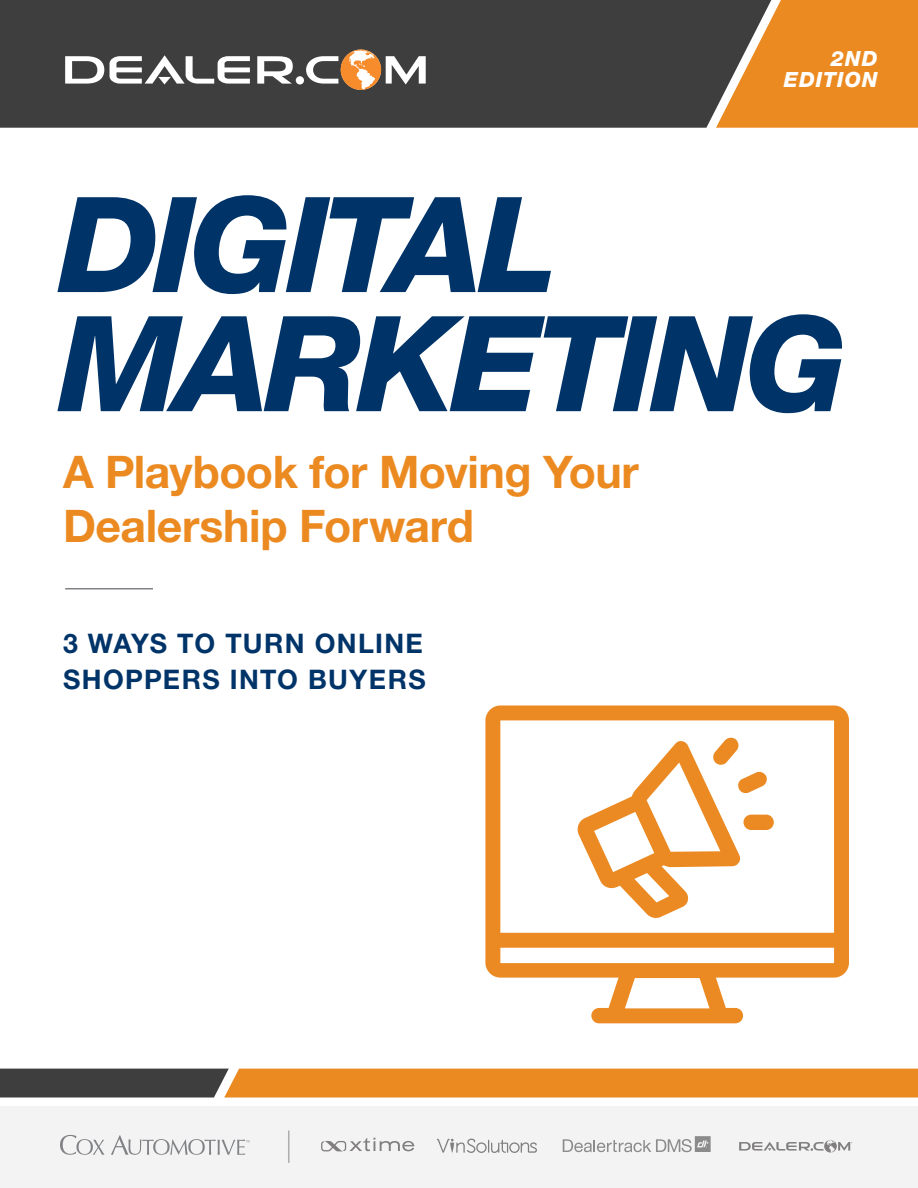
<style>
.page{position:relative;width:918px;height:1188px;background:#fff}
.page>*{position:absolute;margin:0;border:0;box-sizing:border-box;transform-origin:0 0}
.Citations_Reverse{font:italic 800 132.9px/119.1px "Helvetica Neue LT Std";letter-spacing:-.04em;color:#003469}
.t1{font:700 45px/54px "Helvetica Neue LT Std";letter-spacing:-.01em;color:#ec8a22}
.t2{font:300 32.4px "Helvetica Neue LT Std";color:#808285;scale:.5 1}
.t3{font:700 27px/36px "Helvetica Neue LT Std";letter-spacing:.05em;color:#003469}
.t4{font:italic 800 21px "Helvetica Neue LT Std";letter-spacing:.05em;color:#fff}
</style>
<div class="page">
<svg style="left:0;top:1069px;width:918px;height:29px;background:#c27b2f"></svg>
<svg style="left:485px;top:706px;width:364px;height:317px"></svg>
<svg style="left:576px;top:737px;width:192px;height:182px"></svg>
<div style="left:744px;top:815px;width:30px;height:15px;background:#eb8a23;border-radius:8px"></div>
<hr style="left:65px;top:588px;width:88px;height:2px;background:#808285">
<div style="left:0;top:1107px;width:918px;height:81px;background:#f3f3f3"></div>
<svg style="left:60px;top:1135px;width:45px;height:20px"></svg>
<svg style="left:111px;top:1135px;width:138px;height:20px"></svg>
<svg style="left:563px;top:1136px;width:148px;height:16px"></svg>
<svg style="left:739px;top:1140px;width:113px;height:13px"></svg>
<svg style="left:321px;top:1138px;width:93px;height:14px"></svg>
<svg style="left:437px;top:1139px;width:100px;height:14px"></svg>
<div style="left:0;top:0;width:716px;height:128px;background:#3e3e3f"></div>
<svg style="left:716px;top:0;width:202px;height:128px;background:#d8862f"></svg>
<svg style="left:110px;top:55px;width:140px;height:29px"></svg>
<svg style="left:65px;top:56px;width:39px;height:28px"></svg>
<svg style="left:257px;top:56px;width:36px;height:28px"></svg>
<div style="left:296px;top:76px;width:8px;height:8px;background:#fff;border-radius:50%"></div>
<svg style="left:306px;top:49px;width:127px;height:42px"></svg>
<p class="t4" style="left:831px;top:46px;width:48px">2ND</p>
<p class="t4" style="left:784px;top:67px;width:95px">EDITION</p>
<p class="Citations_Reverse" style="left:58px;top:184px;width:791px">DIGITAL<br>MARKETING</p>
<p class="t1" style="left:63px;top:444px;width:577px">A Playbook for Moving Your<br>Dealership Forward</p>
<p class="t3" style="left:63px;top:625px;width:364px">3 WAYS TO TURN ONLINE<br>SHOPPERS INTO BUYERS</p>
<p class="t2" style="left:287px;top:1125px;width:9px">|</p>
</div>
